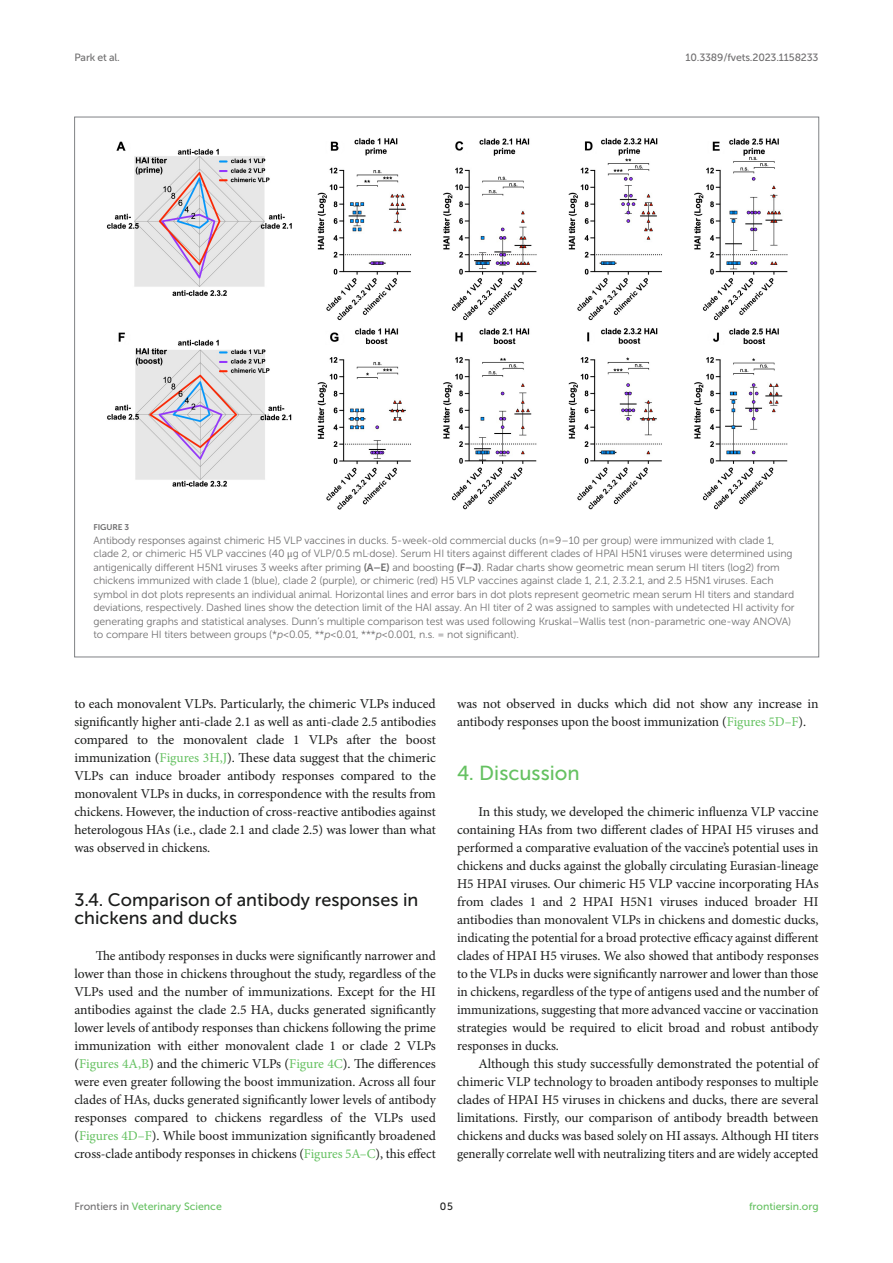
<style>
.page{position:relative;width:893px;height:1263px;background:#fff}
.page>*{position:absolute;margin:0;border:0;box-sizing:border-box;transform-origin:0 0}
.HEAD_1{font:20.25px "Museo Sans 500";color:#65c161}
.HEAD_2{font:18px/18px "Museo Sans 500";color:#1b1c1b}
.TEXT_FLUSH{font:13.5px/18px "Minion Pro";letter-spacing:-.005em;color:#1b1c1b;text-align:justify}
.TEXT{font:13.5px/18px "Minion Pro";letter-spacing:-.005em;color:#1b1c1b;text-align:justify}
.FIG_LEG{font:10.5px/13.5px "Museo Sans 300";letter-spacing:-.01em;color:#706f70}
.t1{font:10.5px "Museo Sans 500";color:#65c161}
.t2{font:10.5px "Museo Sans 500";letter-spacing:-.015em;color:#706f70}
.t3{font:10.5px "Museo Sans 500";color:#1b1c1b}
.FIG_HD{font:8.25px "Museo Sans 700";letter-spacing:-.01em;color:#706f70}
.s1{font-family:"STIX General"}
.s2{font-family:"Museo Sans 700"}
.s3{font-style:italic}
.s4{color:#65c161}
.s5{color:#706f70}
</style>
<div class="page">
<img style="left:106px;top:138px;width:682px;height:372px">
<p class="t2" style="left:74px;top:51px;width:47px">Park et al.</p>
<p class="t2" style="left:685px;top:51px;width:134px">10.3389/fvets.2023.1158233</p>
<p class="FIG_HD" style="left:94px;top:523px;width:37px">FIGURE 3</p>
<p class="FIG_LEG" style="left:94px;top:533px;width:703px">Antibody responses against chimeric H5 VLP vaccines in ducks. 5-week-old commercial ducks (n = 9–10 per group) were immunized with clade 1, clade 2, or chimeric H5 VLP vaccines (40 <span class="s1">μ</span>g of VLP/0.5 mL·dose). Serum HI titers against different clades of HPAI H5N1 viruses were determined using antigenically different H5N1 viruses 3 weeks after priming <span class="s2">(A–E)</span> and boosting <span class="s2">(F–J)</span>. Radar charts show geometric mean serum HI titers (log2) from chickens immunized with clade 1 (blue), clade 2 (purple), or chimeric (red) H5 VLP vaccines against clade 1, 2.1, 2.3.2.1, and 2.5 H5N1 viruses. Each symbol in dot plots represents an individual animal. Horizontal lines and error bars in dot plots represent geometric mean serum HI titers and standard deviations, respectively. Dashed lines show the detection limit of the HAI assay. An HI titer of 2 was assigned to samples with undetected HI activity for generating graphs and statistical analyses. Dunn’s multiple comparison test was used following Kruskal–Wallis test (non-parametric one-way ANOVA) to compare HI titers between groups (*<span class="s3">p</span> &lt; 0.05, **<span class="s3">p</span> &lt; 0.01, ***<span class="s3">p</span> &lt; 0.001, n.s. = not significant).</p>
<p class="TEXT_FLUSH" style="left:74px;top:695px;width:363px">to each monovalent VLPs. Particularly, the chimeric VLPs induced significantly higher anti-clade 2.1 as well as anti-clade 2.5 antibodies compared to the monovalent clade 1 VLPs after the boost immunization (<span class="s4">Figures 3H,J</span>). These data suggest that the chimeric VLPs can induce broader antibody responses compared to the monovalent VLPs in ducks, in correspondence with the results from chickens. However, the induction of cross-reactive antibodies against heterologous HAs (i.e., clade 2.1 and clade 2.5) was lower than what was observed in chickens.</p>
<p class="HEAD_2" style="left:74px;top:891px;width:345px">3.4. Comparison of antibody responses in chickens and ducks</p>
<p class="TEXT_FLUSH" style="left:74px;top:947px;width:363px;text-indent:21px">The antibody responses in ducks were significantly narrower and lower than those in chickens throughout the study, regardless of the VLPs used and the number of immunizations. Except for the HI antibodies against the clade 2.5 HA, ducks generated significantly lower levels of antibody responses than chickens following the prime immunization with either monovalent clade 1 or clade 2 VLPs (<span class="s4">Figures 4A,B</span>) and the chimeric VLPs (<span class="s4">Figure 4C</span>). The differences were even greater following the boost immunization. Across all four clades of HAs, ducks generated significantly lower levels of antibody responses compared to chickens regardless of the VLPs used (<span class="s4">Figures 4D–F</span>). While boost immunization significantly broadened cross-clade antibody responses in chickens (<span class="s4">Figures 5A–C</span>), this effect</p>
<p class="TEXT_FLUSH" style="left:457px;top:695px;width:363px">was not observed in ducks which did not show any increase in antibody responses upon the boost immunization (<span class="s4">Figures 5D–F</span>).</p>
<p class="HEAD_1" style="left:457px;top:762px;width:124px">4. Discussion</p>
<p class="TEXT_FLUSH" style="left:457px;top:803px;width:363px;text-indent:21px">In this study, we developed the chimeric influenza VLP vaccine containing HAs from two different clades of HPAI H5 viruses and performed a comparative evaluation of the vaccine’s potential uses in chickens and ducks against the globally circulating Eurasian-lineage H5 HPAI viruses. Our chimeric H5 VLP vaccine incorporating HAs from clades 1 and 2 HPAI H5N1 viruses induced broader HI antibodies than monovalent VLPs in chickens and domestic ducks, indicating the potential for a broad protective efficacy against different clades of HPAI H5 viruses. We also showed that antibody responses to the VLPs in ducks were significantly narrower and lower than those in chickens, regardless of the type of antigens used and the number of immunizations, suggesting that more advanced vaccine or vaccination strategies would be required to elicit broad and robust antibody responses in ducks.</p>
<p class="TEXT" style="left:457px;top:1055px;width:363px;text-indent:21px">Although this study successfully demonstrated the potential of chimeric VLP technology to broaden antibody responses to multiple clades of HPAI H5 viruses in chickens and ducks, there are several limitations. Firstly, our comparison of antibody breadth between chickens and ducks was based solely on HI assays. Although HI titers generally correlate well with neutralizing titers and are widely accepted</p>
<p class="t1" style="left:74px;top:1200px;width:149px"><span class="s5">Frontiers in</span> Veterinary Science</p>
<p class="t3" style="left:440px;top:1200px;width:14px">05</p>
<p class="t1" style="left:749px;top:1200px;width:71px">frontiersin.org</p>
</div>
